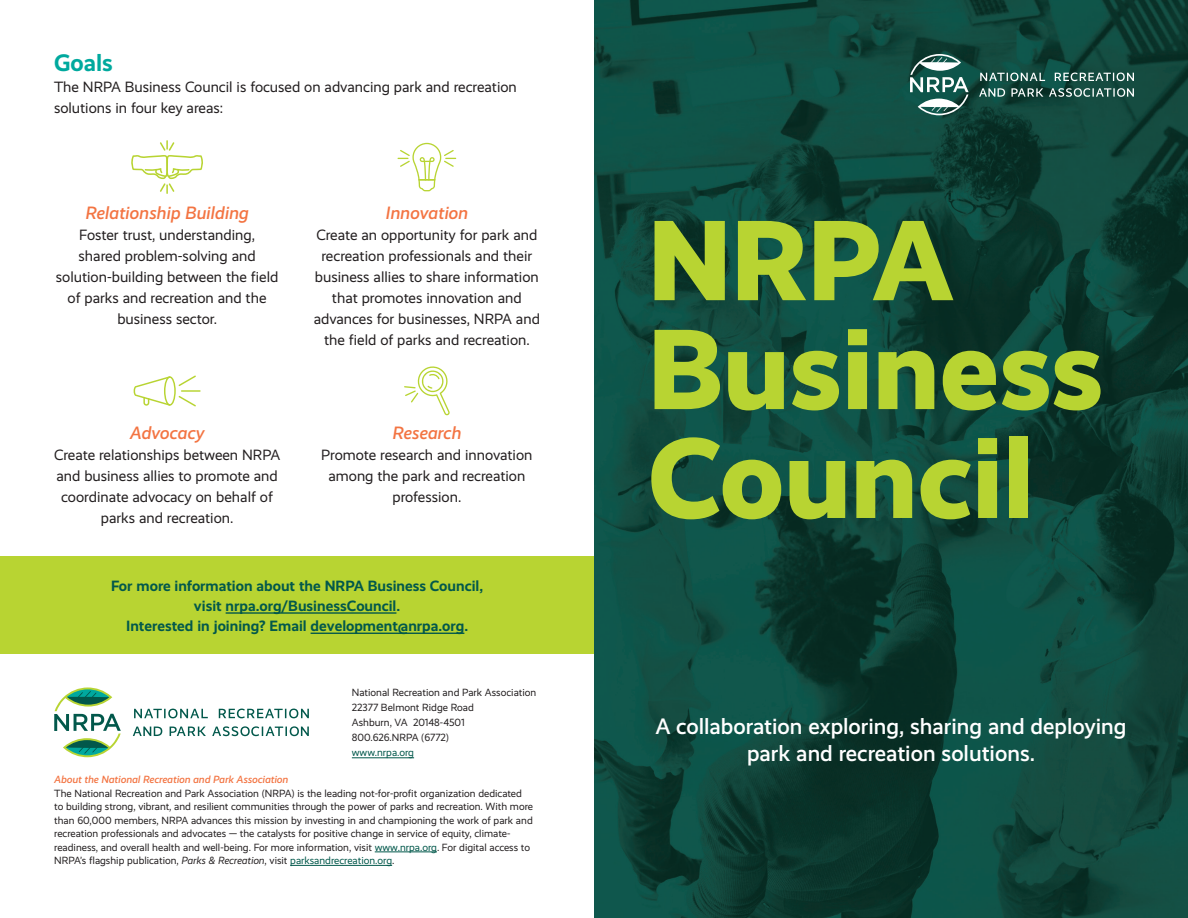
<style>
.page{position:relative;width:1188px;height:918px;background:#fff}
.page>*{position:absolute;margin:0;border:0;box-sizing:border-box;transform-origin:0 0}
.t1{font:800 114.9px/108.9px "Realist";color:#b8d432}
.t2{font:700 24px "Realist";color:#00a99e}
.t3{font:500 22.5px/27px "Realist";color:#fff;text-align:center}
.t4{font:italic 500 18px "Realist";color:#f37442}
.t5{font:15px/21px "Realist";color:#231f20;text-align:center}
.t6{font:700 15px/20.2px "Realist";color:#02584b;text-align:center}
.t7{font:10.5px/13.5px "Realist";color:#231f20}
.t8{font:italic 500 10.5px "Realist";color:#f37442}
.t9{font:10.5px "Realist";color:#02584b}
.s1{color:#02584b}
.s2{font-style:italic}
</style>
<div class="page">
<img style="left:594px;top:0;width:594px;height:918px">
<svg style="left:910px;top:54px;width:59px;height:61px"></svg>
<svg style="left:979px;top:73px;width:155px;height:24px;background:#467068"></svg>
<svg style="left:131px;top:140px;width:72px;height:54px"></svg>
<svg style="left:398px;top:143px;width:58px;height:48px"></svg>
<svg style="left:404px;top:366px;width:46px;height:49px"></svg>
<hr style="left:181px;top:390px;width:20px;height:2px;background:#b8d432">
<svg style="left:134px;top:376px;width:62px;height:30px"></svg>
<div style="left:0;top:556px;width:594px;height:98px;background:#b8d432"></div>
<hr style="left:375px;top:852px;width:62px;height:1px;background:#02584b">
<hr style="left:290px;top:865px;width:102px;height:1px;background:#02584b">
<hr style="left:352px;top:757px;width:62px;height:1px;background:#02584b">
<svg style="left:54px;top:688px;width:67px;height:69px"></svg>
<svg style="left:133px;top:709px;width:176px;height:27px"></svg>
<hr style="left:226px;top:612px;width:170px;height:2px;background:#02584b">
<hr style="left:311px;top:633px;width:153px;height:1px;background:#02584b">
<p class="t2" style="left:54px;top:49px;width:60px">Goals</p>
<p class="t5" style="left:54px;top:77px;width:464px;text-align:left">The NRPA Business Council is focused on advancing park and recreation solutions in four key areas:</p>
<p class="t4" style="left:86px;top:203px;width:165px">Relationship Building</p>
<p class="t5" style="left:56px;top:225px;width:224px">Foster trust, understanding,<br>shared problem-solving and solution-building between the field of parks and recreation and the business sector.</p>
<p class="t4" style="left:130px;top:422px;width:76px">Advocacy</p>
<p class="t5" style="left:54px;top:444px;width:228px">Create relationships between NRPA and business allies to promote and coordinate advocacy on behalf of parks and recreation.</p>
<p class="t4" style="left:386px;top:203px;width:84px">Innovation</p>
<p class="t5" style="left:314px;top:225px;width:228px">Create an opportunity for park and recreation professionals and their business allies to share information that promotes innovation and advances for businesses, NRPA and the field of parks and recreation.</p>
<p class="t4" style="left:392px;top:422px;width:70px">Research</p>
<p class="t5" style="left:321px;top:444px;width:213px">Promote research and innovation among the park and recreation profession.</p>
<p class="t6" style="left:111px;top:575px;width:374px">For more information about the NRPA Business Council, visit nrpa.org/BusinessCouncil.<br>Interested in joining? Email development@nrpa.org.</p>
<p class="t7" style="left:352px;top:686px;width:186px">National Recreation and Park Association</p>
<p class="t7" style="left:352px;top:701px;width:124px">22377 Belmont Ridge Road</p>
<p class="t7" style="left:352px;top:716px;width:114px">Ashburn, VA 20148-4501</p>
<p class="t7" style="left:352px;top:731px;width:99px">800.626.NRPA (6772)</p>
<p class="t9" style="left:352px;top:747px;width:64px">www.nrpa.org</p>
<p class="t8" style="left:54px;top:773px;width:236px">About the National Recreation and Park Association</p>
<p class="t7" style="left:54px;top:786px;width:480px">The National Recreation and Park Association (NRPA) is the leading not-for-profit organization dedicated to building strong, vibrant, and resilient communities through the power of parks and recreation. With more than 60,000 members, NRPA advances this mission by investing in and championing the work of park and recreation professionals and advocates — the catalysts for positive change in service of equity, climate&shy;readiness, and overall health and well-being. For more information, visit <span class="s1">www.nrpa.org</span>. For digital access to NRPA’s flagship publication, <span class="s2">Parks &amp; Recreation</span>, visit <span class="s1">parksandrecreation.org</span>.</p>
<p class="t1" style="left:648px;top:207px;width:457px">NRPA<br>Business<br>Council</p>
<p class="t3" style="left:655px;top:713px;width:473px">A collaboration exploring, sharing and deploying park and recreation solutions.</p>
</div>
